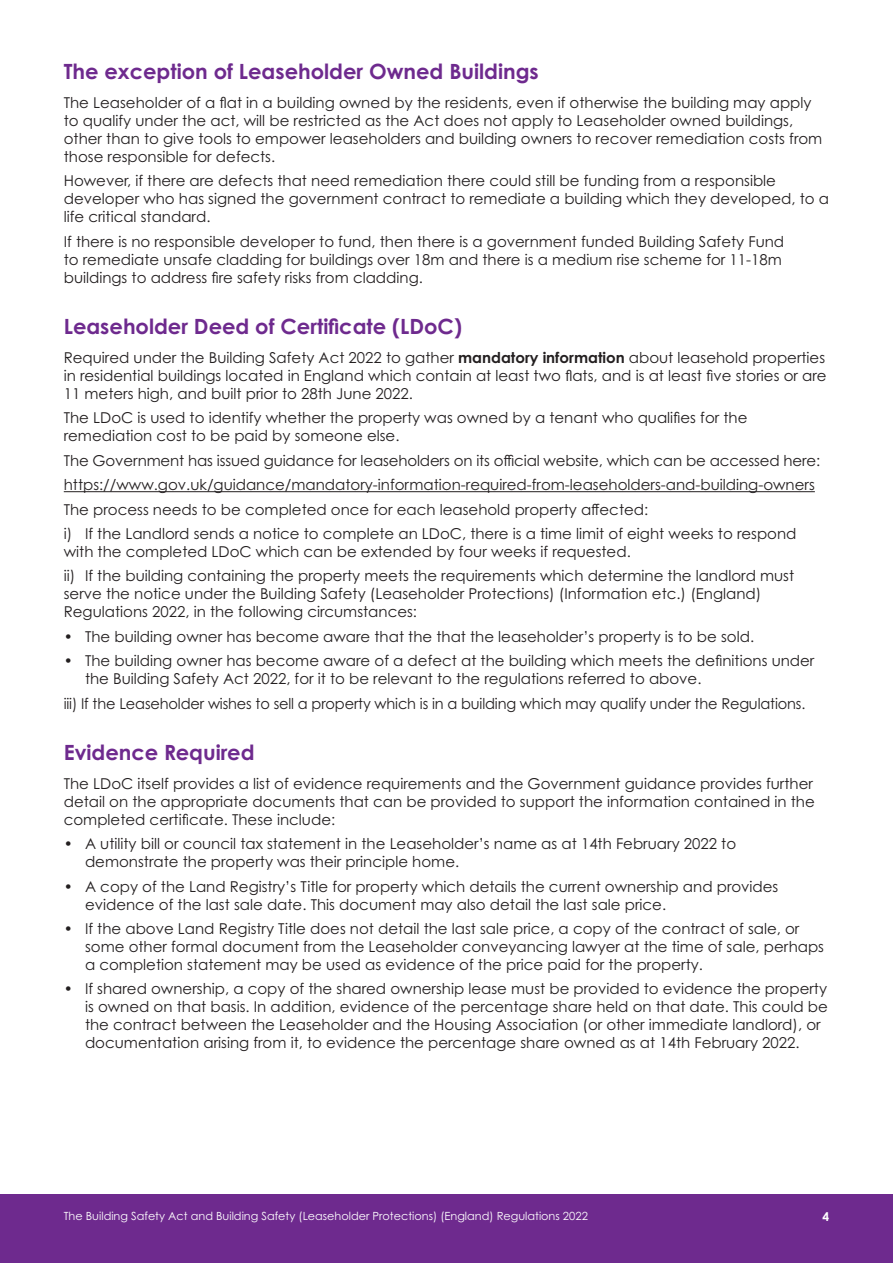
<style>
.page{position:relative;width:893px;height:1263px;background:#fff}
.page>*{position:absolute;margin:0;border:0;box-sizing:border-box;transform-origin:0 0}
.Section_Headings{font:700 21px "Century Gothic Pro";color:#6e2a8e}
.Body{font:15px/18px "Century Gothic Pro";color:#231f20}
.Body_Indent{font:15px/18px "Century Gothic Pro";color:#231f20}
.t1{font:700 12px "Century Gothic Pro";color:#fff}
.t2{font:11.25px "Century Gothic Pro";color:#fff}
.s1{font-weight:700}
</style>
<div class="page">
<div style="left:0;top:1195px;width:893px;height:68px;background:#6e2a8e"></div>
<hr style="left:64px;top:491px;width:751px;height:1px;background:#231f20">
<p class="Section_Headings" style="left:64px;top:59px;width:477px">The exception of Leaseholder Owned Buildings</p>
<p class="Body" style="left:64px;top:93px;width:760px">The Leaseholder of a flat in a building owned by the residents, even if otherwise the building may apply to qualify under the act, will be restricted as the Act does not apply to Leaseholder owned buildings, other than to give tools to empower leaseholders and building owners to recover remediation costs from those responsible for defects.</p>
<p class="Body" style="left:64px;top:172px;width:767px">However, if there are defects that need remediation there could still be funding from a responsible developer who has signed the government contract to remediate a building which they developed, to a life critical standard.</p>
<p class="Body" style="left:64px;top:232px;width:722px">If there is no responsible developer to fund, then there is a government funded Building Safety Fund to remediate unsafe cladding for buildings over 18m and there is a medium rise scheme for 11-18m buildings to address fire safety risks from cladding.</p>
<p class="Section_Headings" style="left:64px;top:314px;width:400px">Leaseholder Deed of Certificate (LDoC)</p>
<p class="Body" style="left:64px;top:348px;width:764px;text-align:justify">Required under the Building Safety Act 2022 to gather <span class="s1">mandatory information</span> about leasehold properties in residential buildings located in England which contain at least two flats, and is at least five stories or are 11 meters high, and built prior to 28th June 2022.</p>
<p class="Body" style="left:64px;top:409px;width:685px">The LDoC is used to identify whether the property was owned by a tenant who qualifies for the remediation cost to be paid by someone else.</p>
<p class="Body" style="left:64px;top:451px;width:758px">The Government has issued guidance for leaseholders on its official website, which can be accessed here:</p>
<p class="Body" style="left:64px;top:476px;width:753px">https://www.gov.uk/guidance/mandatory-information-required-from-leaseholders-and-building-owners</p>
<p class="Body" style="left:64px;top:500px;width:586px">The process needs to be completed once for each leasehold property affected:</p>
<p class="Body" style="left:64px;top:524px;width:734px">i) If the Landlord sends a notice to complete an LDoC, there is a time limit of eight weeks to respond with the completed LDoC which can be extended by four weeks if requested.</p>
<p class="Body" style="left:64px;top:567px;width:732px">ii) If the building containing the property meets the requirements which determine the landlord must serve the notice under the Building Safety (Leaseholder Protections) (Information etc.) (England)<br>Regulations 2022, in the following circumstances:</p>
<p class="Body_Indent" style="left:64px;top:627px;width:692px">• The building owner has become aware that the that the leaseholder’s property is to be sold.</p>
<p class="Body_Indent" style="left:85px;top:651px;width:731px;text-indent:-21px">• The building owner has become aware of a defect at the building which meets the definitions under the Building Safety Act 2022, for it to be relevant to the regulations referred to above.</p>
<p class="Body_Indent" style="left:64px;top:694px;width:743px">iii) If the Leaseholder wishes to sell a property which is in a building which may qualify under the Regulations.</p>
<p class="Section_Headings" style="left:64px;top:739px;width:192px">Evidence Required</p>
<p class="Body" style="left:64px;top:774px;width:753px">The LDoC itself provides a list of evidence requirements and the Government guidance provides further detail on the appropriate documents that can be provided to support the information contained in the completed certificate. These include:</p>
<p class="Body_Indent" style="left:85px;top:835px;width:653px;text-indent:-21px">• A utility bill or council tax statement in the Leaseholder’s name as at 14th February 2022 to demonstrate the property was their principle home.</p>
<p class="Body_Indent" style="left:85px;top:877px;width:695px;text-indent:-21px">• A copy of the Land Registry’s Title for property which details the current ownership and provides evidence of the last sale date. This document may also detail the last sale price.</p>
<p class="Body_Indent" style="left:85px;top:919px;width:741px;text-indent:-21px">• If the above Land Registry Title does not detail the last sale price, a copy of the contract of sale, or some other formal document from the Leaseholder conveyancing lawyer at the time of sale, perhaps a completion statement may be used as evidence of the price paid for the property.</p>
<p class="Body_Indent" style="left:85px;top:980px;width:744px;text-indent:-21px">• If shared ownership, a copy of the shared ownership lease must be provided to evidence the property is owned on that basis. In addition, evidence of the percentage share held on that date. This could be the contract between the Leaseholder and the Housing Association (or other immediate landlord), or documentation arising from it, to evidence the percentage share owned as at 14th February 2022.</p>
<p class="t2" style="left:64px;top:1209px;width:526px">The Building Safety Act and Building Safety (Leaseholder Protections) (England) Regulations 2022</p>
<p class="t1" style="left:822px;top:1209px;width:8px">4</p>
</div>
